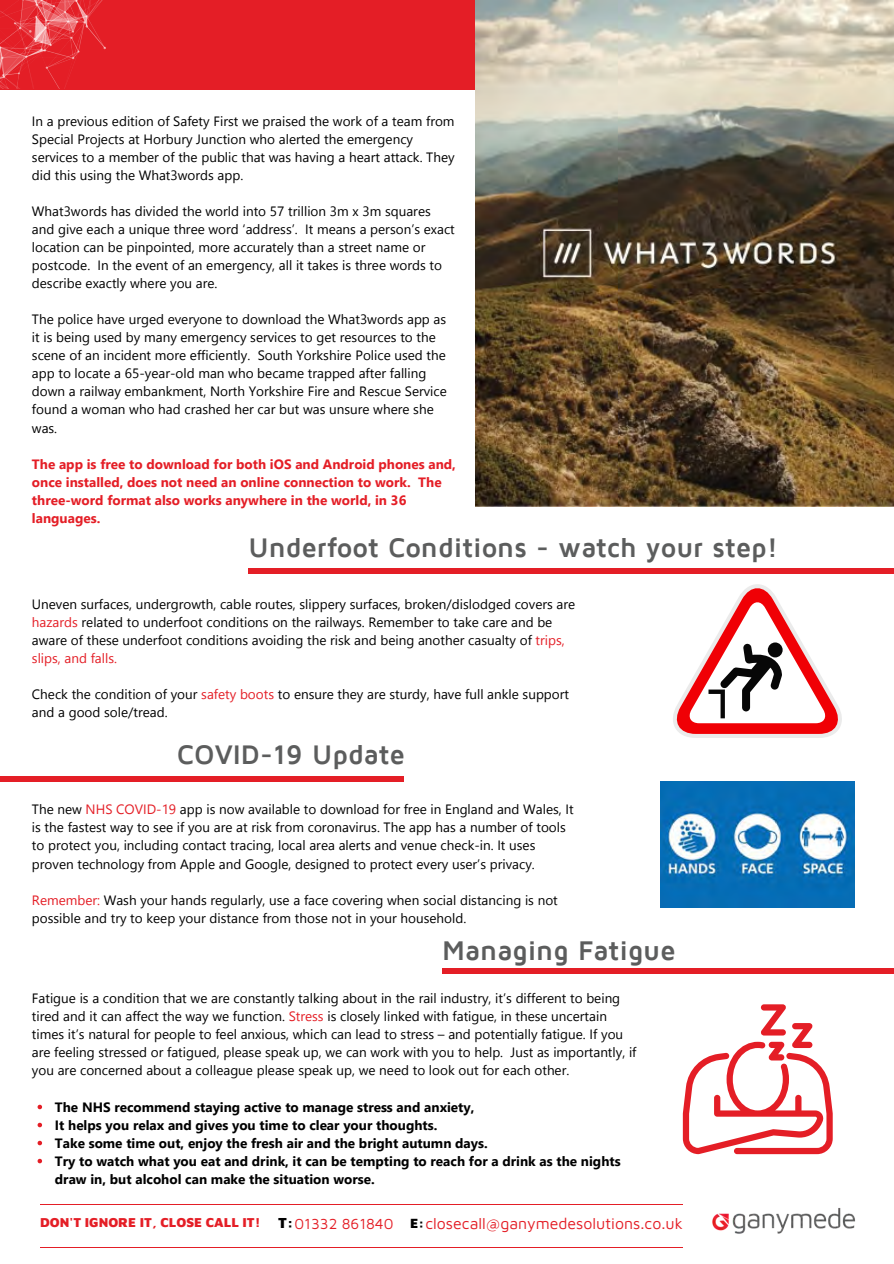
<style>
.page{position:relative;width:894px;height:1264px;background:#fff}
.page>*{position:absolute;margin:0;border:0;box-sizing:border-box;transform-origin:0 0}
.t1{font:700 27.75px "Maven Pro";color:#5c5d5d}
.t2{font:700 27.6px "Maven Pro";color:#5c5d5d}
.t3{font:15.9px "Maven Pro";color:#e41e26}
.t4{font:13.5px/18px "Nirmala UI";color:#000}
.t5{font:700 13.5px/18px "Nirmala UI";color:#000}
.t6{font:700 13.5px/18px "Nirmala UI";color:#e41e26}
.s1{color:#e41e26}
.s2{font-weight:900;font-size:13.35px}
.s3{font-weight:900;font-size:15px;color:#000}
.s4{font-size:15px}
.s5{font-weight:900;font-size:13.8px;color:#000}
</style>
<div class="page">
<div style="left:0;top:0;width:893px;height:90px;background:#e41e26"></div>
<img style="left:0;top:0;width:106px;height:89px">
<img style="left:712px;top:1208px;width:142px;height:26px">
<div style="left:248px;top:568px;width:645px;height:6px;background:#e41e26"></div>
<svg style="left:673px;top:584px;width:169px;height:153px"></svg>
<img style="left:660px;top:781px;width:194px;height:126px">
<svg style="left:682px;top:1004px;width:150px;height:150px"></svg>
<div style="left:0;top:776px;width:403px;height:5px;background:#e41e26"></div>
<div style="left:442px;top:968px;width:451px;height:5px;background:#e41e26"></div>
<img style="left:475px;top:0;width:418px;height:507px">
<svg style="left:38px;top:1104px;width:4px;height:5px"></svg>
<svg style="left:38px;top:1122px;width:4px;height:5px"></svg>
<svg style="left:38px;top:1140px;width:4px;height:5px"></svg>
<svg style="left:38px;top:1158px;width:4px;height:5px"></svg>
<p class="t4" style="left:32px;top:111px;width:424px">In a previous edition of Safety First we praised the work of a team from Special Projects at Horbury Junction who alerted the emergency services to a member of the public that was having a heart attack. They did this using the What3words app.</p>
<p class="t4" style="left:32px;top:201px;width:424px">What3words has divided the world into 57 trillion 3m x 3m squares and give each a unique three word ‘addressʼ. It means a personʼs exact location can be pinpointed, more accurately than a street name or postcode. In the event of an emergency, all it takes is three words to describe exactly where you are.</p>
<p class="t4" style="left:32px;top:310px;width:416px">The police have urged everyone to download the What3words app as it is being used by many emergency services to get resources to the scene of an incident more efficiently. South Yorkshire Police used the app to locate a 65-year-old man who became trapped after falling down a railway embankment, North Yorkshire Fire and Rescue Service found a woman who had crashed her car but was unsure where she was.</p>
<p class="t6" style="left:32px;top:454px;width:425px">The app is free to download for both iOS and Android phones and, once installed, does not need an online connection to work. The three-word format also works anywhere in the world, in 36 languages.</p>
<h2 class="t2" style="left:248px;top:530px;width:531px">Underfoot Conditions - watch your step!</h2>
<p class="t4" style="left:32px;top:594px;width:544px">Uneven surfaces, undergrowth, cable routes, slippery surfaces, broken/dislodged covers are <span class="s1">hazards</span> related to underfoot conditions on the railways. Remember to take care and be aware of these underfoot conditions avoiding the risk and being another casualty of <span class="s1">trips, slips, and falls.</span></p>
<p class="t4" style="left:32px;top:684px;width:538px">Check the condition of your <span class="s1">safety boots</span> to ensure they are sturdy, have full ankle support and a good sole/tread.</p>
<h2 class="t2" style="left:177px;top:737px;width:230px">COVID-19 Update</h2>
<p class="t4" style="left:32px;top:799px;width:543px">The new <span class="s1">NHS COVID-19</span> app is now available to download for free in England and Wales, It is the fastest way to see if you are at risk from coronavirus. The app has a number of tools to protect you, including contact tracing, local area alerts and venue check-in. It uses proven technology from Apple and Google, designed to protect every userʼs privacy.</p>
<p class="t4" style="left:32px;top:889px;width:527px"><span class="s1">Remember:</span> Wash your hands regularly, use a face covering when social distancing is not possible and try to keep your distance from those not in your household.</p>
<h1 class="t1" style="left:442px;top:933px;width:235px">Managing Fatigue</h1>
<p class="t4" style="left:32px;top:988px;width:606px">Fatigue is a condition that we are constantly talking about in the rail industry, itʼs different to being tired and it can affect the way we function. <span class="s1">Stress</span> is closely linked with fatigue, in these uncertain times itʼs natural for people to feel anxious, which can lead to stress – and potentially fatigue. If you are feeling stressed or fatigued, please speak up, we can work with you to help. Just as importantly, if you are concerned about a colleague please speak up, we need to look out for each other.</p>
<p class="t5" style="left:55px;top:1096px;width:567px">The NHS recommend staying active to manage stress and anxiety,<br>It helps you relax and gives you time to clear your thoughts.<br>Take some time out, enjoy the fresh air and the bright autumn days.<br>Try to watch what you eat and drink, it can be tempting to reach for a drink as the nights draw in, but alcohol can make the situation worse.</p>
<p class="t3" style="left:40px;top:1212px;width:644px"><span class="s2">DON'T IGNORE IT, CLOSE CALL IT!</span> <span class="s3">T:</span> <span class="s4">01332 861840</span> <span class="s5">E:</span> closecall@ganymedesolutions.co.uk</p>
</div>
